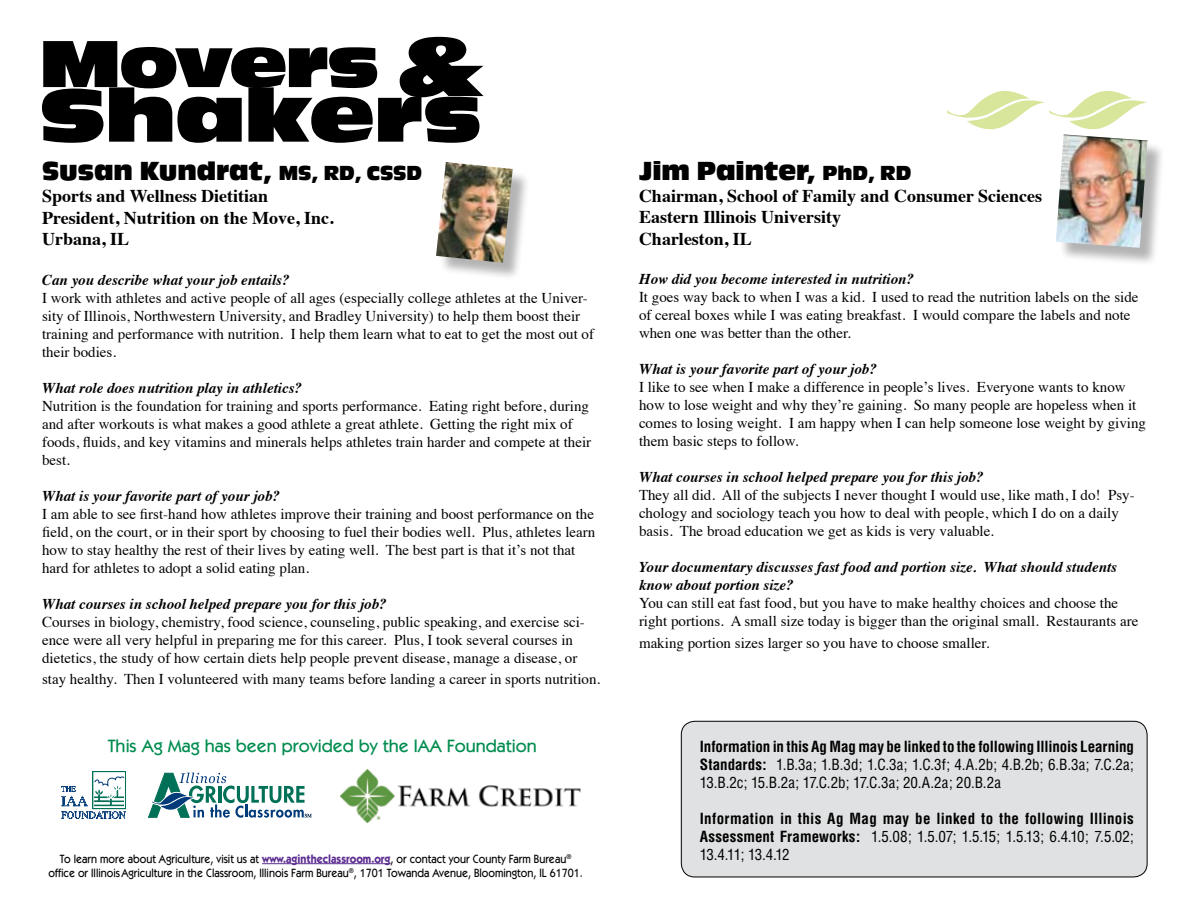
<style>
.page{position:relative;width:1188px;height:918px;background:#fff}
.page>*{position:absolute;margin:0;border:0;box-sizing:border-box;transform-origin:0 0}
.t1{font:78px "Antique Oli Nor P";letter-spacing:.02em;color:#000}
.t2{font:69px "Antique Oli Nor P";color:#000}
.t3{font:27px "Antique Oli T Comp";color:#000}
.t4{font:700 18px/21.6px "Times";color:#000}
.t5{font:500 18px "Itc Kabel";color:#008c4e}
.t6{font:15px/18px "Times";color:#000}
.t7{font:italic 700 15px/18px "Times";color:#000}
.t8{font:condensed 15px/18px "Helvetica";color:#000;text-align:justify}
.t9{font:700 condensed 15px/18px "Helvetica";letter-spacing:.02em;color:#000;text-align:justify}
.t10{font:500 12px/14.4px "Itc Kabel";color:#000;text-align:center;scale:.9 1}
.s1{font-size:87px}
.s2{font-size:21px}
.s3{font-weight:700;color:#5c2d91}
.s4{font-weight:700}
.s5{font-weight:400}
</style>
<div class="page">
<div style="left:681px;top:721px;width:466px;height:156px;background:#e0e1e2;border-radius:14px"></div>
<div style="left:681px;top:721px;width:467px;height:156px;border:1px solid #000;border-radius:14px"></div>
<hr style="left:262px;top:863px;width:129px;height:1px;background:#5c2d91">
<svg style="left:148px;top:773px;width:164px;height:45px"></svg>
<svg style="left:61px;top:771px;width:65px;height:47px"></svg>
<img style="left:340px;top:769px;width:241px;height:55px">
<div style="left:1058px;top:137px;width:107px;height:129px;background:#000;opacity:.3"></div>
<img style="left:1056px;top:134px;width:92px;height:114px">
<div style="left:438px;top:164px;width:93px;height:116px;background:#000;opacity:.3"></div>
<img style="left:436px;top:162px;width:77px;height:101px">
<svg style="left:947px;top:91px;width:200px;height:38px"></svg>
<h2 class="t2" style="left:40px;top:27px;width:443px">Movers <span class="s1">&amp;</span></h2>
<h1 class="t1" style="left:40px;top:74px;width:442px">Shakers</h1>
<h3 class="t3" style="left:42px;top:156px;width:381px">Susan Kundrat, <span class="s2">MS, RD, CSSD</span></h3>
<p class="t4" style="left:42px;top:183px;width:293px">Sports and Wellness Dietitian<br>President, Nutrition on the Move, Inc.<br>Urbana, IL</p>
<p class="t7" style="left:42px;top:269px;width:249px">Can you describe what your job entails?</p>
<p class="t6" style="left:42px;top:287px;width:554px">I work with athletes and active people of all ages (especially college athletes at the Univer&shy;sity of Illinois, Northwestern University, and Bradley University) to help them boost their training and performance with nutrition. I help them learn what to eat to get the most out of their bodies.</p>
<p class="t7" style="left:42px;top:377px;width:262px">What role does nutrition play in athletics?</p>
<p class="t6" style="left:42px;top:395px;width:551px">Nutrition is the foundation for training and sports performance. Eating right before, during and after workouts is what makes a good athlete a great athlete. Getting the right mix of foods, fluids, and key vitamins and minerals helps athletes train harder and compete at their best.</p>
<p class="t7" style="left:42px;top:485px;width:239px">What is your favorite part of your job?</p>
<p class="t6" style="left:42px;top:503px;width:555px">I am able to see first-hand how athletes improve their training and boost performance on the field, on the court, or in their sport by choosing to fuel their bodies well. Plus, athletes learn how to stay healthy the rest of their lives by eating well. The best part is that it’s not that hard for athletes to adopt a solid eating plan.</p>
<p class="t7" style="left:42px;top:593px;width:346px">What courses in school helped prepare you for this job?</p>
<p class="t6" style="left:42px;top:611px;width:544px">Courses in biology, chemistry, food science, counseling, public speaking, and exercise sci&shy;ence were all very helpful in preparing me for this career. Plus, I took several courses in dietetics, the study of how certain diets help people prevent disease, manage a disease, or</p>
<p class="t6" style="left:42px;top:669px;width:560px">stay healthy. Then I volunteered with many teams before landing a career in sports nutrition.</p>
<p class="t5" style="left:108px;top:735px;width:431px">This Ag Mag has been provided by the IAA Foundation</p>
<p class="t10" style="left:49px;top:851px;width:595px">To learn more about Agriculture, visit us at <span class="s3">www.agintheclassroom.org</span>, or contact your County Farm Bureau<sup>® </sup>office or IllinoisAgriculture in the Classroom, Illinois Farm Bureau<sup>®</sup>, 1701 Towanda Avenue, Bloomington, IL 61701.</p>
<h3 class="t3" style="left:639px;top:156px;width:274px">Jim Painter, <span class="s2">PhD, RD</span></h3>
<p class="t4" style="left:639px;top:183px;width:405px">Chairman, School of Family and Consumer Sciences<br>Eastern Illinois University<br>Charleston, IL</p>
<p class="t7" style="left:639px;top:269px;width:277px">How did you become interested in nutrition?</p>
<p class="t6" style="left:639px;top:287px;width:501px">It goes way back to when I was a kid. I used to read the nutrition labels on the side of cereal boxes while I was eating breakfast. I would compare the labels and note when one was better than the other.</p>
<p class="t7" style="left:639px;top:359px;width:239px">What is your favorite part of your job?</p>
<p class="t6" style="left:639px;top:377px;width:509px">I like to see when I make a difference in people’s lives. Everyone wants to know how to lose weight and why they’re gaining. So many people are hopeless when it comes to losing weight. I am happy when I can help someone lose weight by giving them basic steps to follow.</p>
<p class="t7" style="left:639px;top:467px;width:346px">What courses in school helped prepare you for this job?</p>
<p class="t6" style="left:639px;top:485px;width:497px">They all did. All of the subjects I never thought I would use, like math, I do! Psy&shy;chology and sociology teach you how to deal with people, which I do on a daily basis. The broad education we get as kids is very valuable.</p>
<p class="t7" style="left:639px;top:557px;width:480px">Your documentary discusses fast food and portion size. What should students know about portion size?</p>
<p class="t6" style="left:639px;top:593px;width:501px">You can still eat fast food, but you have to make healthy choices and choose the right portions. A small size today is bigger than the original small. Restaurants are</p>
<p class="t6" style="left:639px;top:633px;width:352px">making portion sizes larger so you have to choose smaller.</p>
<p class="t8" style="left:700px;top:738px;width:436px"><span class="s4">Information in this Ag Mag may be linked to the following Illinois Learning Standards:</span> 1.B.3a; 1.B.3d; 1.C.3a; 1.C.3f; 4.A.2b; 4.B.2b; 6.B.3a; 7.C.2a; 13.B.2c; 15.B.2a; 17.C.2b; 17.C.3a; 20.A.2a; 20.B.2a</p>
<p class="t9" style="left:700px;top:810px;width:436px">Information in this Ag Mag may be linked to the following Illinois Assessment Frameworks: <span class="s5">1.5.08; 1.5.07; 1.5.15; 1.5.13; 6.4.10; 7.5.02; 13.4.11; 13.4.12</span></p>
</div>
